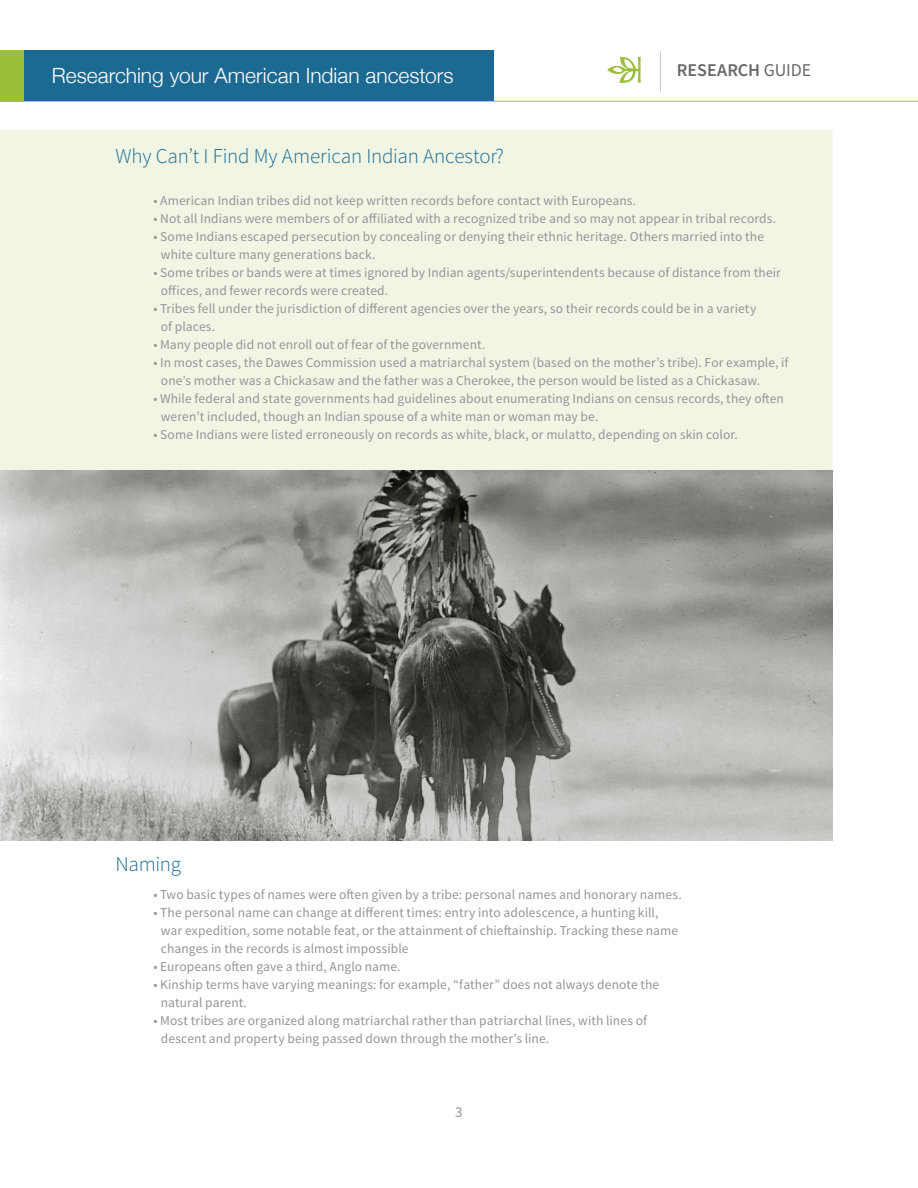
<style>
.page{position:relative;width:918px;height:1188px;background:#fff}
.page>*{position:absolute;margin:0;border:0;box-sizing:border-box;transform-origin:0 0}
.t1{font:300 21px "Source Sans Pro";letter-spacing:-.01em;color:#1c6992}
.t2{font:300 21px "Helvetica Neue";color:#fff}
.t3{font:600 18px "Source Sans Pro";color:#67676a}
.t4{font:15px "Source Sans Pro";color:#939598}
.t5{font:13.5px/18px "Source Sans Pro";letter-spacing:.005em;color:#939598}
.s1{font-weight:400}
</style>
<div class="page">
<hr style="left:660px;top:51px;width:1px;height:40px;background:#c7c8ca">
<svg style="left:607px;top:57px;width:34px;height:26px"></svg>
<hr style="left:0;top:101px;width:918px;height:1px;background:#9cbf3b">
<div style="left:0;top:130px;width:833px;height:340px;background:#f1f6e4"></div>
<div style="left:0;top:51px;width:494px;height:50px;background:#1c6992"></div>
<div style="left:0;top:51px;width:23px;height:51px;background:#9cbf3b"></div>
<img style="left:0;top:470px;width:833px;height:370px">
<h1 class="t2" style="left:52px;top:58px;width:403px">Researching your American Indian ancestors</h1>
<h1 class="t1" style="left:116px;top:143px;width:390px">Why Can’t I Find My American Indian Ancestor?</h1>
<h2 class="t3" style="left:677px;top:59px;width:136px">RESEARCH <span class="s1">GUIDE</span></h2>
<p class="t5" style="left:153px;top:191px;width:484px">• American Indian tribes did not keep written records before contact with Europeans.</p>
<p class="t5" style="left:153px;top:209px;width:624px">• Not all Indians were members of or affiliated with a recognized tribe and so may not appear in tribal records.</p>
<p class="t5" style="left:161px;top:227px;width:605px;text-indent:-8px">• Some Indians escaped persecution by concealing or denying their ethnic heritage. Others married into the white culture many generations back.</p>
<p class="t5" style="left:161px;top:263px;width:621px;text-indent:-8px">• Some tribes or bands were at times ignored by Indian agents/superintendents because of distance from their offices, and fewer records were created.</p>
<p class="t5" style="left:161px;top:299px;width:597px;text-indent:-8px">• Tribes fell under the jurisdiction of different agencies over the years, so their records could be in a variety of places.</p>
<p class="t5" style="left:153px;top:335px;width:334px">• Many people did not enroll out of fear of the government.</p>
<p class="t5" style="left:161px;top:353px;width:629px;text-indent:-8px">• In most cases, the Dawes Commission used a matriarchal system (based on the mother’s tribe). For example, if one’s mother was a Chickasaw and the father was a Cherokee, the person would be listed as a Chickasaw.</p>
<p class="t5" style="left:161px;top:389px;width:625px;text-indent:-8px">• While federal and state governments had guidelines about enumerating Indians on census records, they often weren’t included, though an Indian spouse of a white man or woman may be.</p>
<p class="t5" style="left:153px;top:425px;width:586px">• Some Indians were listed erroneously on records as white, black, or mulatto, depending on skin color.</p>
<h1 class="t1" style="left:116px;top:851px;width:67px">Naming</h1>
<p class="t5" style="left:153px;top:885px;width:530px">• Two basic types of names were often given by a tribe: personal names and honorary names.</p>
<p class="t5" style="left:161px;top:903px;width:519px;text-indent:-8px">• The personal name can change at different times: entry into adolescence, a hunting kill, war expedition, some notable feat, or the attainment of chieftainship. Tracking these name changes in the records is almost impossible</p>
<p class="t5" style="left:153px;top:957px;width:249px">• Europeans often gave a third, Anglo name.</p>
<p class="t5" style="left:161px;top:975px;width:500px;text-indent:-8px">• Kinship terms have varying meanings: for example, “father” does not always denote the natural parent.</p>
<p class="t5" style="left:161px;top:1011px;width:488px;text-indent:-8px">• Most tribes are organized along matriarchal rather than patriarchal lines, with lines of descent and property being passed down through the mother’s line.</p>
<p class="t4" style="left:455px;top:1103px;width:9px">3</p>
</div>
